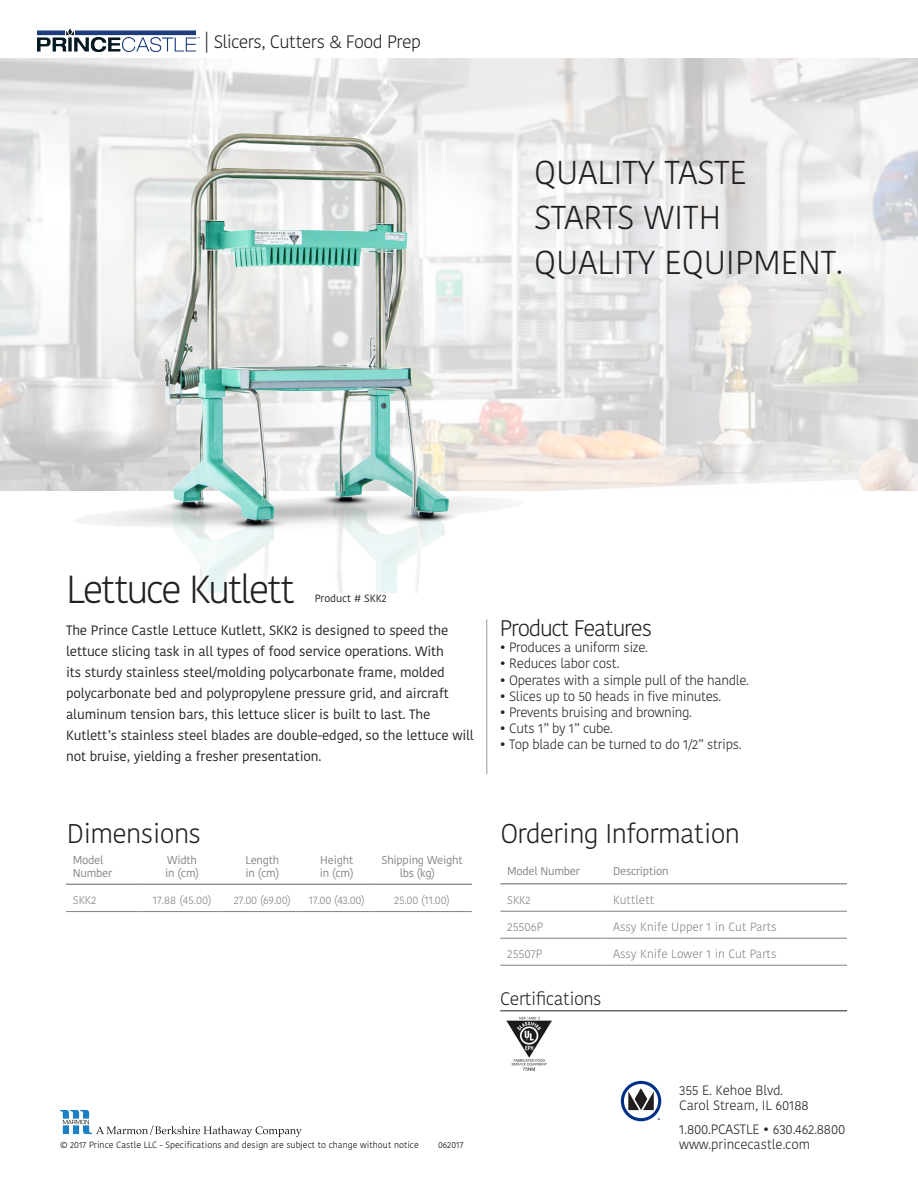
<style>
.page{position:relative;width:918px;height:1188px;background:#fff}
.page>*{position:absolute;margin:0;border:0;box-sizing:border-box;transform-origin:0 0}
.t1{font:300 39px "Kohinoor Devanagari";letter-spacing:-.06em;color:#231f20}
.t2{font:300 33px "Kohinoor Devanagari";color:#231f20}
.t3{font:300 27px "Kohinoor Devanagari";letter-spacing:-.025em;color:#231f20}
.t4{font:300 22.5px "Kohinoor Devanagari";letter-spacing:-.05em;color:#231f20}
.t5{font:300 18px "Kohinoor Devanagari";letter-spacing:-.025em;color:#231f20}
.t6{font:13.5px/21px "Kohinoor Devanagari";letter-spacing:-.01em;color:#231f20}
.t7{font:300 13.5px "Kohinoor Devanagari";letter-spacing:-.025em;color:#231f20}
.t8{font:300 12px "Kohinoor Devanagari";color:#808285}
.t9{font:11.25px/13.5px "Kohinoor Devanagari";letter-spacing:-.02em;color:#808285}
.t10{font:300 11.25px "Kohinoor Devanagari";letter-spacing:-.02em;color:#808285}
.t11{font:10.5px "Kohinoor Devanagari";color:#231f20}
.t12{font:300 9px "Kohinoor Devanagari";color:#000}
.t13{font:700 5.7px "Myriad Pro";color:#211d1e}
.s1{font-size:19.5px}
.s2{color:#fff}
</style>
<div class="page">
<img style="left:0;top:58px;width:918px;height:432px">
<img style="left:38px;top:29px;width:161px;height:22px">
<div style="left:621px;top:1081px;width:40px;height:40px;border:3px solid #003186;border-radius:50%"></div>
<svg style="left:628px;top:1088px;width:26px;height:22px"></svg>
<svg style="left:60px;top:1110px;width:242px;height:27px"></svg>
<img style="left:0;top:75px;width:609px;height:518px">
<hr style="left:486px;top:619px;width:1px;height:155px;background:#939598">
<svg style="left:66px;top:883px;width:406px;height:1px"></svg>
<hr style="left:66px;top:884px;width:75px;height:1px;background:#636366">
<hr style="left:141px;top:884px;width:83px;height:1px;background:#636366">
<hr style="left:224px;top:884px;width:77px;height:1px;background:#636366">
<hr style="left:301px;top:884px;width:71px;height:1px;background:#636366">
<hr style="left:372px;top:884px;width:100px;height:1px;background:#636366">
<hr style="left:66px;top:911px;width:75px;height:1px;background:#808285">
<hr style="left:141px;top:911px;width:83px;height:1px;background:#808285">
<hr style="left:224px;top:911px;width:77px;height:1px;background:#808285">
<hr style="left:301px;top:911px;width:71px;height:1px;background:#808285">
<hr style="left:372px;top:911px;width:100px;height:1px;background:#808285">
<hr style="left:500px;top:883px;width:106px;height:1px;background:#636366">
<hr style="left:606px;top:883px;width:241px;height:1px;background:#636366">
<hr style="left:500px;top:911px;width:106px;height:1px;background:#808285">
<hr style="left:606px;top:911px;width:241px;height:1px;background:#808285">
<hr style="left:500px;top:938px;width:106px;height:1px;background:#808285">
<hr style="left:606px;top:938px;width:241px;height:1px;background:#808285">
<hr style="left:500px;top:965px;width:106px;height:1px;background:#808285">
<hr style="left:606px;top:965px;width:241px;height:1px;background:#808285">
<img style="left:506px;top:1016px;width:46px;height:55px">
<hr style="left:500px;top:1010px;width:347px;height:1px;background:#231f20">
<p class="t5" style="left:204px;top:31px;width:218px"><span class="s1">|</span> Slicers, Cutters &amp; Food Prep</p>
<p class="t2" style="left:534px;top:153px;width:214px">QUALITY TASTE</p>
<p class="t2" style="left:534px;top:198px;width:188px">STARTS WITH</p>
<p class="t2" style="left:534px;top:243px;width:310px">QUALITY EQUIPMENT.</p>
<p class="t1" style="left:66px;top:567px;width:231px">Lettuce Kutlett</p>
<p class="t11" style="left:315px;top:593px;width:74px">Product # SKK2</p>
<p class="t6" style="left:66px;top:620px;width:409px">The Prince Castle Lettuce Kutlett, SKK2 is designed to speed the lettuce slicing task in all types of food service operations. With<br>its sturdy stainless steel/molding polycarbonate frame, molded polycarbonate bed and polypropylene pressure grid, and aircraft aluminum tension bars, this lettuce slicer is built to last. The Kutlett’s stainless steel blades are double-edged, so the lettuce will not bruise, yielding a fresher presentation.</p>
<p class="t4" style="left:500px;top:615px;width:154px">Product Features</p>
<p class="t7" style="left:500px;top:640px;width:150px">• Produces a uniform size.</p>
<p class="t7" style="left:500px;top:656px;width:121px">• Reduces labor cost.</p>
<p class="t7" style="left:500px;top:672px;width:251px">• Operates with a simple pull of the handle.</p>
<p class="t7" style="left:500px;top:688px;width:223px">• Slices up to 50 heads in five minutes.</p>
<p class="t7" style="left:500px;top:704px;width:194px">• Prevents bruising and browning.</p>
<p class="t7" style="left:500px;top:721px;width:114px">• Cuts 1” by 1” cube.</p>
<p class="t7" style="left:500px;top:737px;width:243px">• Top blade can be turned to do 1/2” strips.</p>
<p class="t3" style="left:67px;top:818px;width:136px">Dimensions</p>
<p class="t9" style="left:73px;top:853px;width:41px">Model<br>Number</p>
<p class="t9" style="left:167px;top:853px;width:31px">Width</p>
<p class="t9" style="left:165px;top:867px;width:35px">in (cm)</p>
<p class="t9" style="left:245px;top:853px;width:35px">Length</p>
<p class="t9" style="left:246px;top:867px;width:35px">in (cm)</p>
<p class="t9" style="left:320px;top:853px;width:34px">Height</p>
<p class="t9" style="left:320px;top:867px;width:35px">in (cm)</p>
<p class="t9" style="left:382px;top:853px;width:83px">Shipping Weight</p>
<p class="t9" style="left:400px;top:867px;width:46px">lbs (kg)<span class="s2">g)</span></p>
<p class="t10" style="left:73px;top:894px;width:25px">SKK2</p>
<p class="t10" style="left:153px;top:894px;width:60px">17.88 (45.00)</p>
<p class="t10" style="left:234px;top:894px;width:59px">27.00 (69.00)</p>
<p class="t10" style="left:309px;top:894px;width:57px">17.00 (43.00)</p>
<p class="t10" style="left:394px;top:894px;width:57px">25.00 (11.00)</p>
<p class="t12" style="left:60px;top:1139px;width:360px">© 2017 Prince Castle LLC - Specifications and design are subject to change without notice</p>
<p class="t12" style="left:438px;top:1139px;width:27px">062017</p>
<p class="t3" style="left:500px;top:818px;width:241px">Ordering Information</p>
<p class="t9" style="left:507px;top:865px;width:74px">Model Number</p>
<p class="t9" style="left:613px;top:865px;width:57px">Description</p>
<p class="t10" style="left:507px;top:893px;width:25px">SKK2</p>
<p class="t8" style="left:613px;top:893px;width:43px">Kuttlett</p>
<p class="t8" style="left:507px;top:920px;width:38px">25506P</p>
<p class="t8" style="left:613px;top:920px;width:165px">Assy Knife Upper 1 in Cut Parts</p>
<p class="t8" style="left:507px;top:947px;width:37px">25507P</p>
<p class="t8" style="left:613px;top:947px;width:165px">Assy Knife Lower 1 in Cut Parts</p>
<p class="t5" style="left:500px;top:988px;width:103px">Certifications</p>
<p class="t13" style="left:658px;top:1116px;width:4px">®</p>
<p class="t7" style="left:679px;top:1082px;width:105px">355 E. Kehoe Blvd.</p>
<p class="t7" style="left:679px;top:1097px;width:131px">Carol Stream, IL 60188</p>
<p class="t7" style="left:679px;top:1121px;width:168px">1.800.PCASTLE • 630.462.8800</p>
<p class="t7" style="left:679px;top:1136px;width:132px">www.princecastle.com</p>
</div>
